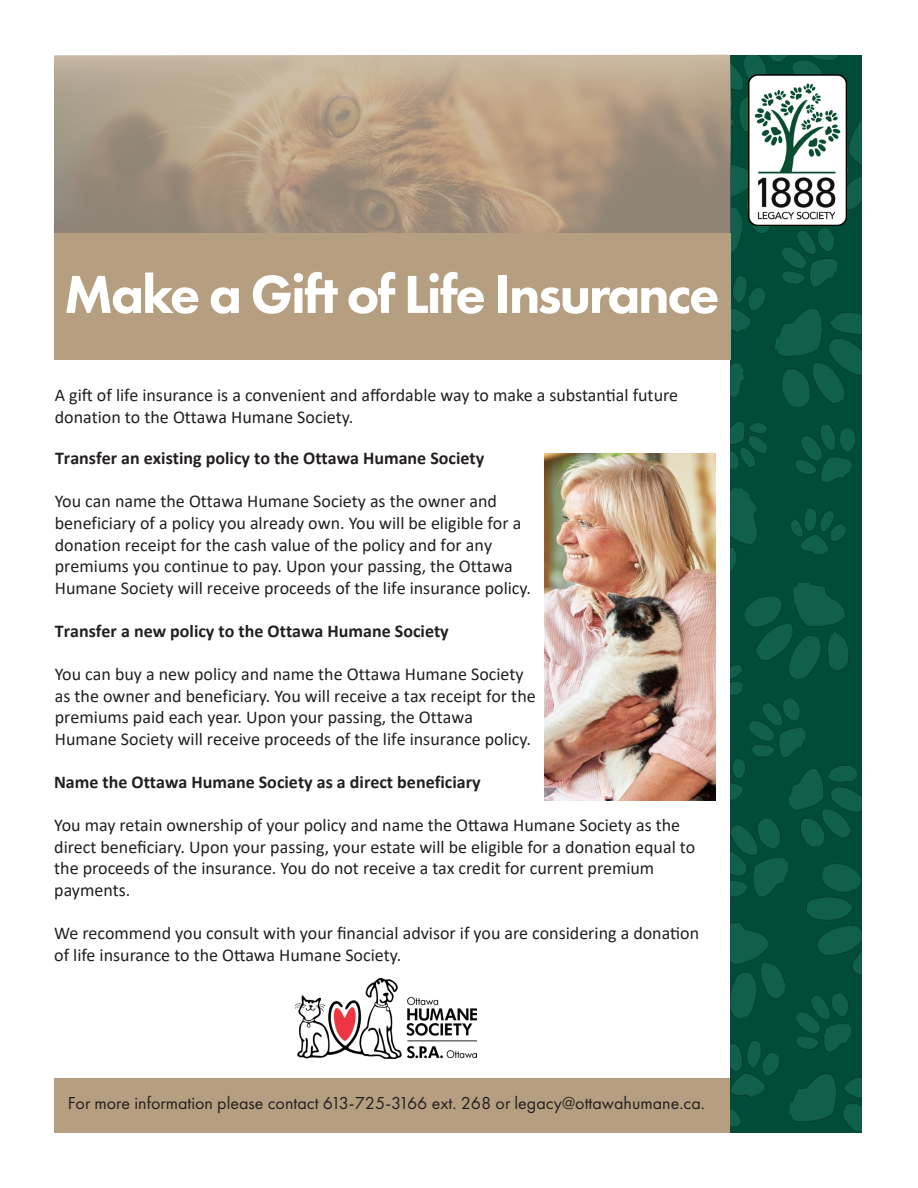
<style>
.page{position:relative;width:918px;height:1188px;background:#fff}
.page>*{position:absolute;margin:0;border:0;box-sizing:border-box;transform-origin:0 0}
.t1{font:800 55.5px "Futura PT";letter-spacing:-.04em;color:#fff}
.t2{font:18px/21.6px "Calibri";color:#231f20}
.t3{font:700 18px "Calibri";color:#231f20}
.t4{font:18px "Futura PT";color:#231f20}
</style>
<div class="page">
<div style="left:730px;top:55px;width:133px;height:1078px;background:#004c39"></div>
<img style="left:775px;top:55px;width:63px;height:19px">
<img style="left:730px;top:55px;width:45px;height:85px">
<img style="left:847px;top:81px;width:16px;height:147px">
<img style="left:730px;top:140px;width:46px;height:121px">
<img style="left:776px;top:225px;width:66px;height:61px">
<img style="left:730px;top:261px;width:35px;height:74px">
<img style="left:775px;top:289px;width:88px;height:123px">
<img style="left:730px;top:335px;width:14px;height:63px">
<img style="left:795px;top:412px;width:68px;height:86px">
<img style="left:730px;top:422px;width:37px;height:30px">
<img style="left:791px;top:508px;width:55px;height:47px">
<img style="left:730px;top:452px;width:35px;height:120px">
<img style="left:744px;top:579px;width:119px;height:103px">
<img style="left:730px;top:648px;width:17px;height:48px">
<img style="left:749px;top:698px;width:56px;height:60px">
<img style="left:786px;top:753px;width:77px;height:93px">
<img style="left:730px;top:747px;width:23px;height:53px">
<img style="left:730px;top:817px;width:59px;height:80px">
<img style="left:782px;top:846px;width:81px;height:147px">
<img style="left:730px;top:905px;width:74px;height:113px">
<img style="left:790px;top:987px;width:66px;height:65px">
<img style="left:730px;top:1041px;width:49px;height:57px">
<img style="left:789px;top:1054px;width:74px;height:79px">
<img style="left:730px;top:1109px;width:11px;height:17px">
<img style="left:749px;top:74px;width:98px;height:151px">
<div style="left:54px;top:233px;width:676px;height:127px;background:#b69f80"></div>
<div style="left:55px;top:1079px;width:675px;height:54px;background:#b69f80"></div>
<img style="left:296px;top:978px;width:181px;height:81px">
<svg style="left:54px;top:55px;width:676px;height:178px;background:#b09c85"></svg>
<img style="left:544px;top:453px;width:172px;height:347px">
<p class="t1" style="left:64px;top:260px;width:657px">Make a Gift of Life Insurance</p>
<p class="t2" style="left:55px;top:384px;width:625px">A gift of life insurance is a convenient and affordable way to make a substantial future donation to the Ottawa Humane Society.</p>
<p class="t3" style="left:55px;top:445px;width:431px">Transfer an existing policy to the Ottawa Humane Society</p>
<p class="t2" style="left:55px;top:490px;width:478px">You can name the Ottawa Humane Society as the owner and beneficiary of a policy you already own. You will be eligible for a donation receipt for the cash value of the policy and for any premiums you continue to pay. Upon your passing, the Ottawa Humane Society will receive proceeds of the life insurance policy.</p>
<p class="t3" style="left:55px;top:618px;width:396px">Transfer a new policy to the Ottawa Humane Society</p>
<p class="t2" style="left:55px;top:663px;width:482px">You can buy a new policy and name the Ottawa Humane Society as the owner and beneficiary. You will receive a tax receipt for the premiums paid each year. Upon your passing, the Ottawa Humane Society will receive proceeds of the life insurance policy.</p>
<p class="t3" style="left:54px;top:770px;width:428px">Name the Ottawa Humane Society as a direct beneficiary</p>
<p class="t2" style="left:54px;top:814px;width:627px">You may retain ownership of your policy and name the Ottawa Humane Society as the</p>
<p class="t2" style="left:54px;top:835px;width:643px">direct beneficiary. Upon your passing, your estate will be eligible for a donation equal to the proceeds of the insurance. You do not receive a tax credit for current premium</p>
<p class="t2" style="left:54px;top:879px;width:78px">payments.</p>
<p class="t2" style="left:54px;top:922px;width:646px">We recommend you consult with your financial advisor if you are considering a donation of life insurance to the Ottawa Humane Society.</p>
<p class="t4" style="left:68px;top:1093px;width:639px">For more information please contact 613-725-3166 ext. 268 or legacy@ottawahumane.ca.</p>
</div>
